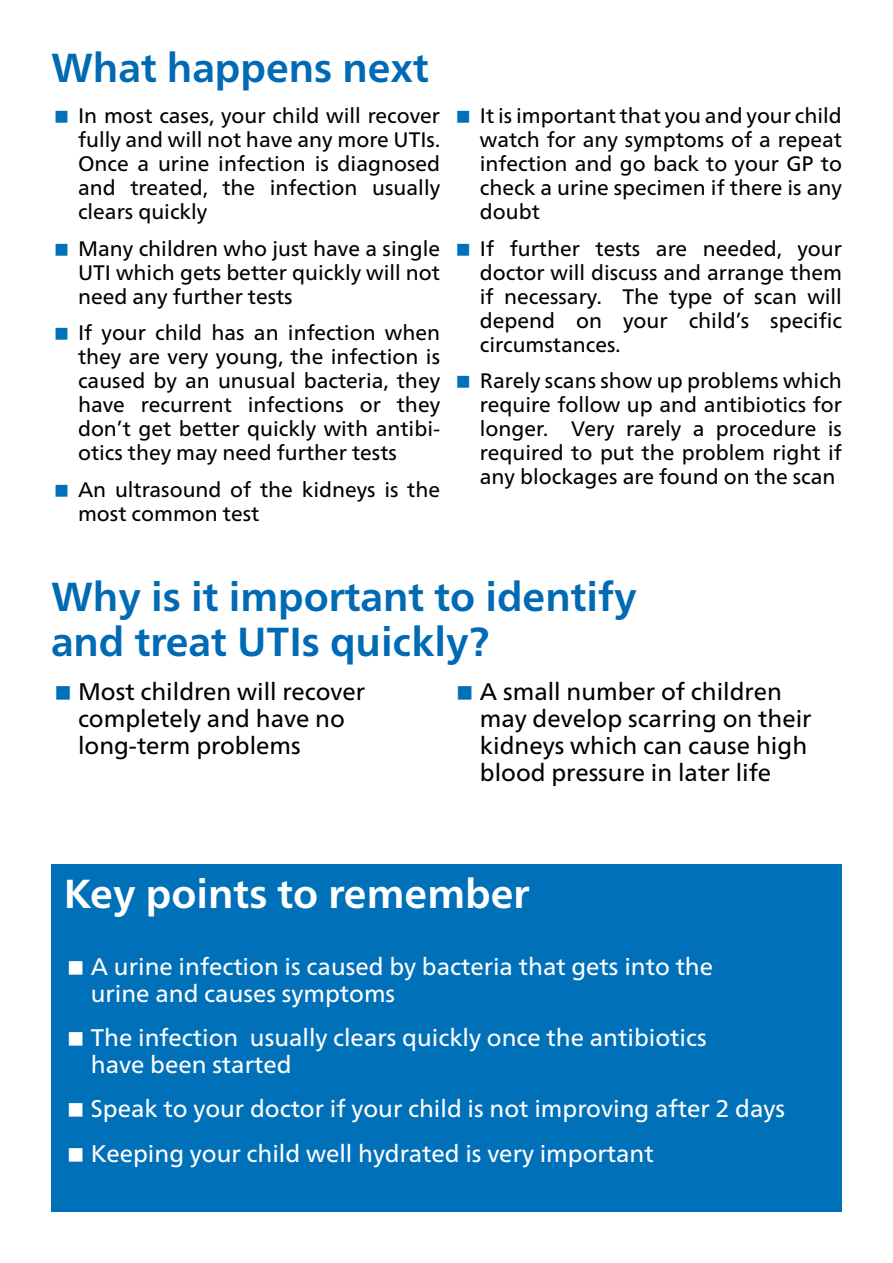
<style>
.page{position:relative;width:893px;height:1263px;background:#fff}
.page>*{position:absolute;margin:0;border:0;box-sizing:border-box;transform-origin:0 0}
.t1{font:700 40.5px/45px "Frutiger Neue LTCYR";color:#006ab4}
.t2{font:700 40.5px "Frutiger Neue LTCYR";color:#fff}
.t3{font:24px/27px "Frutiger Neue LTCYR";color:#fff}
.t4{font:24px/27px "Frutiger Neue LTCYR";color:#000}
.t5{font:21px/24px "Frutiger Neue LTCYR";color:#000;text-align:justify}
</style>
<div class="page">
<div style="left:51px;top:864px;width:791px;height:348px;background:#0071b9"></div>
<h1 class="t1" style="left:51px;top:45px;width:379px">What happens next</h1>
<p class="t5" style="left:78px;top:103px;width:364px">In most cases, your child will recover fully and will not have any more UTIs.<br>Once a urine infection is diagnosed and treated, the infection usually clears quickly</p>
<p class="t5" style="left:78px;top:236px;width:364px">Many children who just have a single UTI which gets better quickly will not need any further tests</p>
<p class="t5" style="left:78px;top:321px;width:364px">If your child has an infection when they are very young, the infection is caused by an unusual bacteria, they have recurrent infections or they don’t get better quickly with antibi&shy;otics they may need further tests</p>
<p class="t5" style="left:78px;top:478px;width:364px">An ultrasound of the kidneys is the most common test</p>
<p class="t5" style="left:480px;top:103px;width:364px">It is important that you and your child watch for any symptoms of a repeat infection and go back to your GP to check a urine specimen if there is any doubt</p>
<p class="t5" style="left:480px;top:236px;width:364px">If further tests are needed, your doctor will discuss and arrange them if necessary. The type of scan will depend on your child’s specific circumstances.</p>
<p class="t5" style="left:480px;top:369px;width:364px">Rarely scans show up problems which require follow up and antibiotics for longer. Very rarely a procedure is required to put the problem right if any blockages are found on the scan</p>
<h1 class="t1" style="left:51px;top:574px;width:587px">Why is it important to identify and treat UTIs quickly?</h1>
<p class="t4" style="left:78px;top:678px;width:289px">Most children will recover completely and have no long-term problems</p>
<p class="t4" style="left:480px;top:678px;width:333px">A small number of children may develop scarring on their kidneys which can cause high blood pressure in later life</p>
<h1 class="t2" style="left:64px;top:870px;width:467px">Key points to remember</h1>
<p class="t3" style="left:91px;top:953px;width:624px">A urine infection is caused by bacteria that gets into the urine and causes symptoms</p>
<p class="t3" style="left:91px;top:1024px;width:617px">The infection usually clears quickly once the antibiotics have been started</p>
<p class="t3" style="left:91px;top:1086px;width:696px;line-height:45.5px">Speak to your doctor if your child is not improving after 2 days<br>Keeping your child well hydrated is very important</p>
</div>
